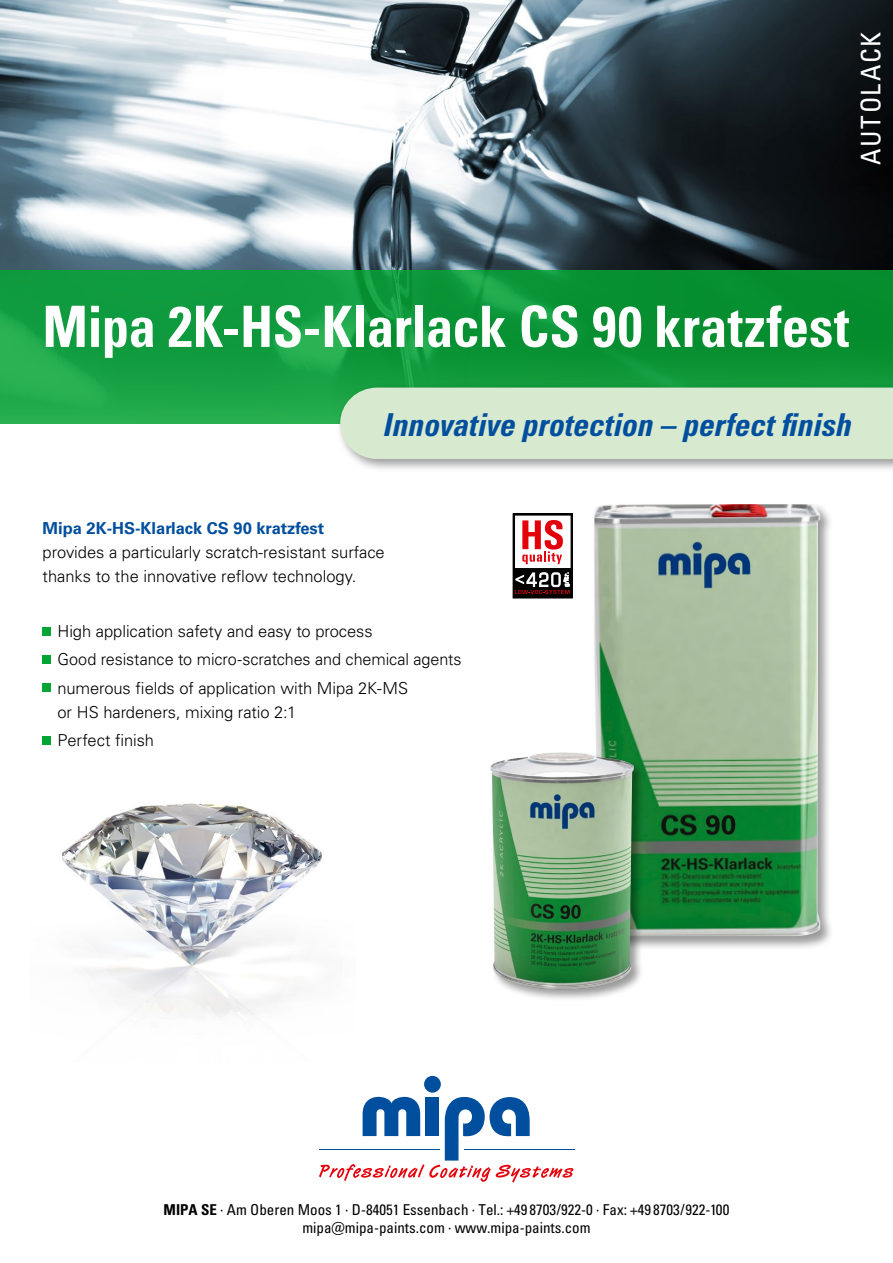
<style>
.page{position:relative;width:893px;height:1263px;background:#fff}
.page>*{position:absolute;margin:0;border:0;box-sizing:border-box;transform-origin:0 0}
.t1{font:57px "Univers LTCYR 67 Bold Cond";color:#fff;scale:.96 1}
.t2{font:31.5px "Univers LTCYR 67 Bold Cond Obl";color:#004e9e}
.t3{font:condensed 27px "Univers LTCYR 57";letter-spacing:.05em;color:#fff}
.t4{font:300 16.5px/28.2px "Univers LT Pro 45";color:#000}
.t5{font:700 16.5px "Univers LT Pro 65";color:#004e9e}
.t6{font:condensed 15px/18px "Univers LTCYR 57";color:#000;text-align:center}
.s1{font-family:"Univers LTCYR 67 Bold Cond";font-stretch:normal}
</style>
<div class="page">
<img style="left:0;top:0;width:893px;height:270px">
<svg style="left:0;top:270px;width:893px;height:154px;background:#109a3c"></svg>
<div style="left:336px;top:383px;width:557px;height:90px;background:#000;opacity:.4"></div>
<div style="left:340px;top:388px;width:553px;height:71px;background:#d7e9ce"></div>
<hr style="left:464px;top:1149px;width:110px;height:1px;background:#004e9e">
<div style="left:424px;top:1076px;width:17px;height:16px;background:#004e9e;border-radius:50%"></div>
<svg style="left:319px;top:1091px;width:254px;height:91px"></svg>
<div style="left:43px;top:627px;width:8px;height:8px;background:#05a535"></div>
<div style="left:43px;top:656px;width:8px;height:8px;background:#05a535"></div>
<div style="left:43px;top:684px;width:8px;height:8px;background:#05a535"></div>
<div style="left:43px;top:736px;width:8px;height:8px;background:#05a535"></div>
<img style="left:61px;top:803px;width:261px;height:214px">
<div style="left:513px;top:514px;width:59px;height:84px;background:#000"></div>
<div style="left:514px;top:515px;width:57px;height:54px;background:#fff;border:1px solid #000"></div>
<svg style="left:522px;top:520px;width:41px;height:44px"></svg>
<svg style="left:515px;top:572px;width:55px;height:22px"></svg>
<div style="left:592px;top:502px;width:242px;height:448px;background:#000;opacity:.4"></div>
<img style="left:594px;top:504px;width:226px;height:432px">
<div style="left:489px;top:750px;width:158px;height:252px;background:#000;opacity:.4"></div>
<img style="left:490px;top:752px;width:144px;height:238px">
<h3 class="t3" style="left:854px;top:165px;width:134px;rotate:-90deg">AUTOLACK</h3>
<h1 class="t1" style="left:43px;top:292px;width:842px">Mipa 2K-HS-Klarlack CS 90 kratzfest</h1>
<h2 class="t2" style="left:382px;top:405px;width:470px">Innovative protection – perfect finish</h2>
<p class="t5" style="left:43px;top:518px;width:283px">Mipa 2K-HS-Klarlack CS 90 kratzfest</p>
<p class="t4" style="left:43px;top:540px;width:344px;line-height:24px">provides a particularly scratch-resistant surface thanks to the innovative reflow technology.</p>
<p class="t4" style="left:58px;top:617px;width:406px">High application safety and easy to process<br>Good resistance to micro-scratches and chemical agents numerous fields of application with Mipa 2K-MS</p>
<p class="t4" style="left:58px;top:698px;width:240px">or HS hardeners, mixing ratio 2:1<br>Perfect finish</p>
<p class="t6" style="left:164px;top:1200px;width:567px"><span class="s1">MIPA SE</span> · Am Oberen Moos 1 · D-84051 Essenbach · Tel.: +49 8703/922-0 · Fax: +49 8703/922-100 mipa@mipa-paints.com · www.mipa-paints.com</p>
</div>
